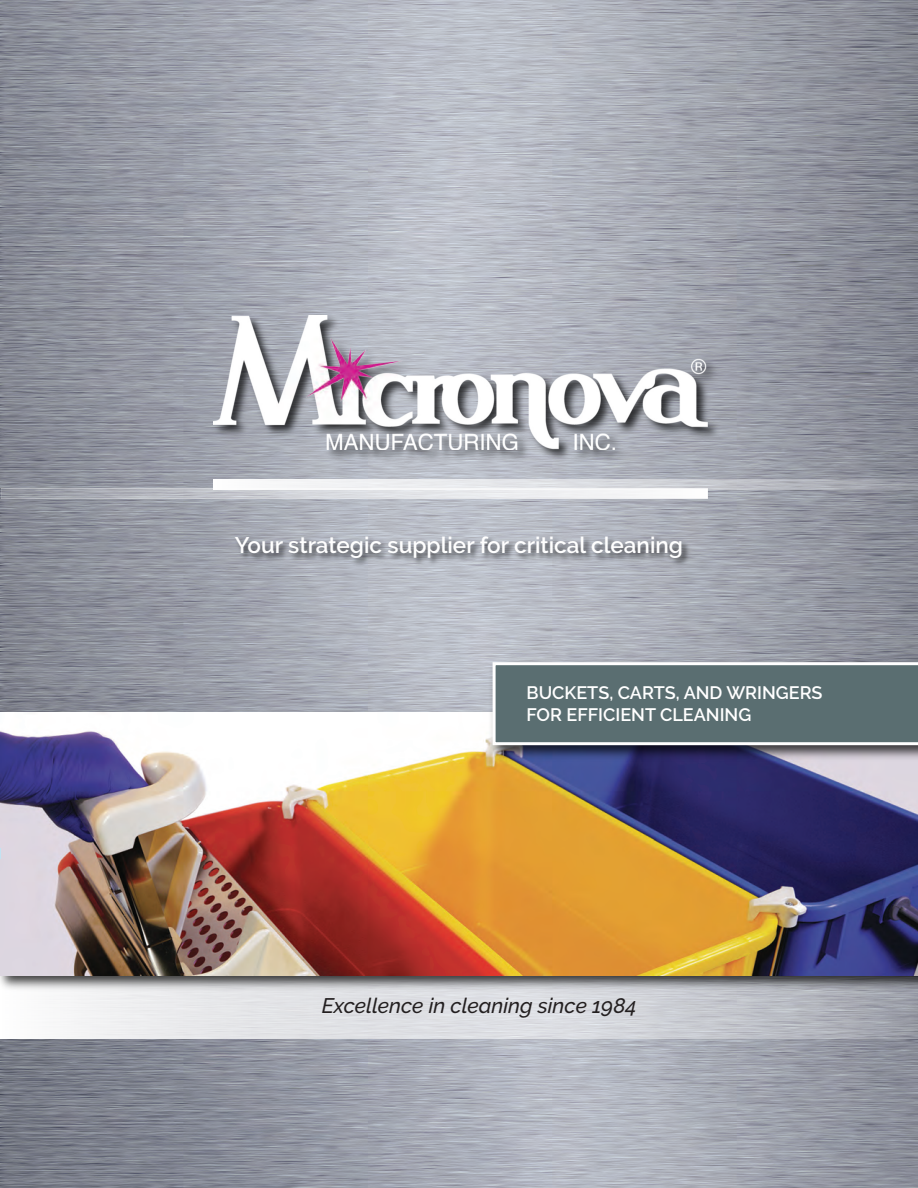
<style>
.page{position:relative;width:918px;height:1188px;background:#fff}
.page>*{position:absolute;margin:0;border:0;box-sizing:border-box;transform-origin:0 0}
.t1{font:600 22.5px "Raleway";color:#fff}
.t2{font:italic 500 21px "Raleway";color:#231f20}
.t3{font:600 18px/21.6px "Raleway";color:#fff}
</style>
<div class="page">
<img style="left:0;top:0;width:918px;height:1188px">
<img style="left:207px;top:310px;width:517px;height:157px">
<img style="left:214px;top:316px;width:494px;height:134px">
<img style="left:0;top:526px;width:918px;height:65px">
<svg style="left:0;top:995px;width:918px;height:43px;background:#d7d8dd"></svg>
<svg style="left:214px;top:479px;width:704px;height:11px"></svg>
<svg style="left:1px;top:488px;width:707px;height:11px"></svg>
<hr style="left:0;top:1019px;width:1px;height:66px;background:#5bbdde">
<img style="left:0;top:704px;width:918px;height:291px">
<img style="left:0;top:713px;width:918px;height:262px">
<img style="left:486px;top:656px;width:432px;height:109px">
<svg style="left:493px;top:662px;width:425px;height:83px;background:#66797b"></svg>
<p class="t1" style="left:235px;top:532px;width:450px">Your strategic supplier for critical cleaning</p>
<p class="t3" style="left:527px;top:682px;width:298px">BUCKETS, CARTS, AND WRINGERS<br>FOR EFFICIENT CLEANING</p>
<p class="t2" style="left:322px;top:994px;width:317px">Excellence in cleaning since 1984</p>
</div>
